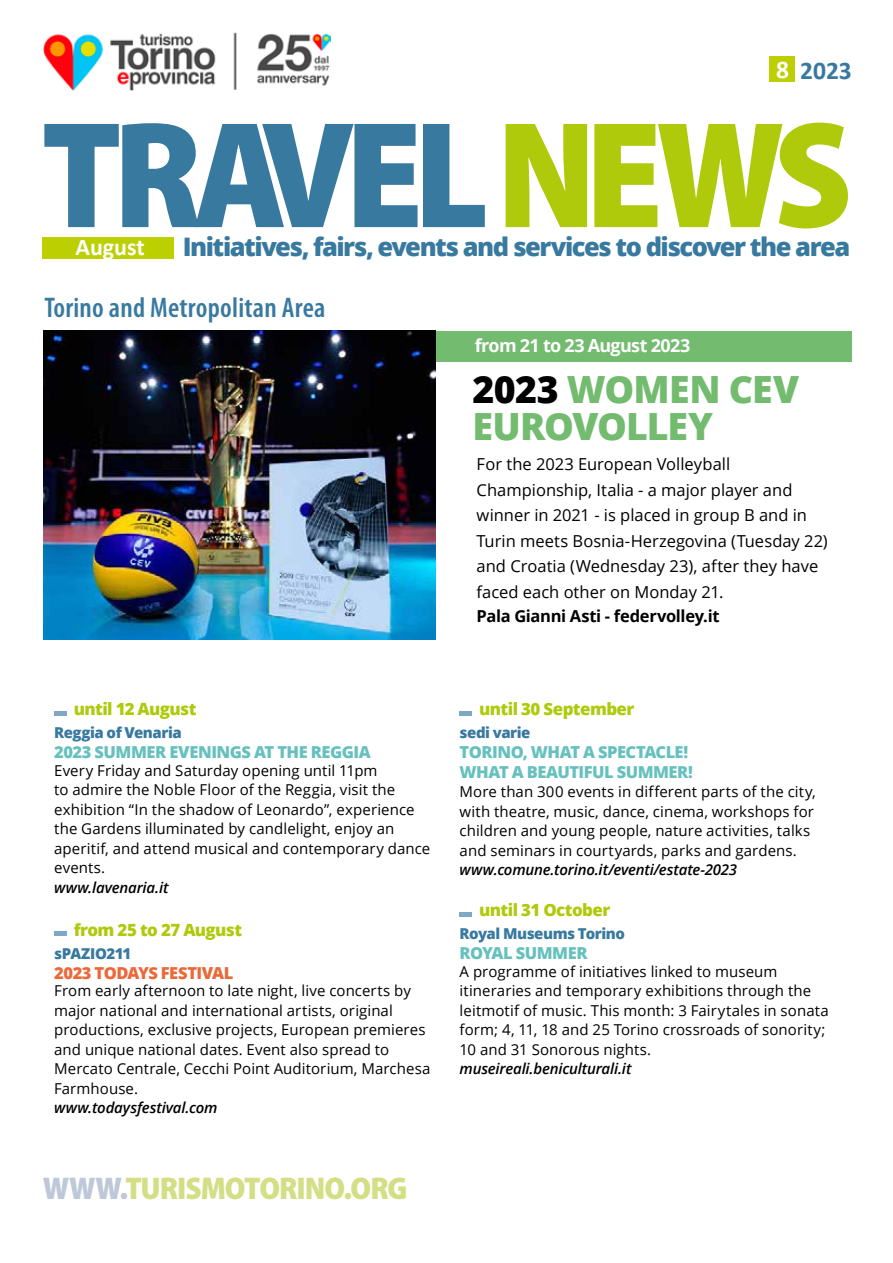
<style>
.page{position:relative;width:893px;height:1263px;background:#fff}
.page>*{position:absolute;margin:0;border:0;box-sizing:border-box;transform-origin:0 0}
.t1{font:800 37.5px/37.5px "Open Sans";letter-spacing:-.02em;color:#72bb6f}
.t2{font:900 semi-condensed 31.5px "Myriad Pro";letter-spacing:-.03em;color:#d3df84}
.t3{font:600 condensed 28.5px "Myriad Pro";letter-spacing:.01em;color:#3879a0}
.t4{font:800 25.5px "Open Sans";letter-spacing:-.06em;color:#3879a0}
.t5{font:700 25.5px "Calibri";color:#3879a0}
.t6{font:700 24px "Calibri";color:#fff}
.t7{font:700 18px "Open Sans";letter-spacing:-.04em;color:#fff}
.t8{font:800 16.8px "Open Sans";letter-spacing:-.035em;color:#afca0b}
.t9{font:16.5px/25.5px "Open Sans";color:#000}
.t10{font:800 16.5px/19.5px "Open Sans";letter-spacing:-.03em;color:#66c1be}
.t11{font:700 16.5px "Open Sans";letter-spacing:-.02em;color:#000}
.t12{font:800 16.5px "Open Sans";letter-spacing:-.03em;color:#ec6839}
.t13{font:15px/19.5px "Open Sans";letter-spacing:.005em;color:#000}
.t14{font:italic 600 15px "Open Sans";letter-spacing:-.015em;color:#000}
.t15{font:800 15px "Open Sans";letter-spacing:-.03em;color:#3879a0}
.s1{color:#fff}
.s2{color:#000}
.s3{color:#bec8d9}
</style>
<div class="page">
<div style="left:769px;top:57px;width:26px;height:25px;background:#bccf00"></div>
<div style="left:43px;top:237px;width:131px;height:21px;background:#bccf00"></div>
<svg style="left:506px;top:123px;width:342px;height:105px"></svg>
<svg style="left:44px;top:123px;width:441px;height:104px;fill:#3879a0"></svg>
<img style="left:43px;top:32px;width:287px;height:59px">
<div style="left:435px;top:331px;width:417px;height:30px;background:#72bb6f"></div>
<hr style="left:54px;top:711px;width:13px;height:4px;background:#7fa8c5">
<div style="left:54px;top:931px;width:13px;height:5px;background:#7fa8c5"></div>
<hr style="left:460px;top:711px;width:12px;height:4px;background:#7fa8c5">
<hr style="left:460px;top:912px;width:12px;height:4px;background:#7fa8c5">
<img style="left:44px;top:331px;width:391px;height:308px">
<h3 class="t5" style="left:776px;top:52px;width:77px"><span class="s1">8</span> 2023</h3>
<h3 class="t6" style="left:75px;top:230px;width:71px">August</h3>
<h3 class="t4" style="left:183px;top:228px;width:669px">Initiatives, fairs, events and services to discover the area</h3>
<h3 class="t3" style="left:45px;top:290px;width:282px">Torino and Metropolitan Area</h3>
<p class="t7" style="left:475px;top:333px;width:217px">from 21 to 23 August 2023</p>
<h1 class="t1" style="left:472px;top:369px;width:328px"><span class="s2">2023</span> WOMEN CEV<br>EUROVOLLEY</h1>
<p class="t9" style="left:477px;top:451px;width:353px">For the 2023 European Volleyball Championship, Italia - a major player and winner in 2021 - is placed in group B and in Turin meets Bosnia-Herzegovina (Tuesday 22) and Croatia (Wednesday 23), after they have faced each other on Monday 21.</p>
<p class="t11" style="left:477px;top:604px;width:244px">Pala Gianni Asti - federvolley.it</p>
<p class="t8" style="left:74px;top:696px;width:124px">until 12 August</p>
<p class="t15" style="left:54px;top:721px;width:129px">Reggia of Venaria</p>
<p class="t10" style="left:54px;top:742px;width:318px">2023 SUMMER EVENINGS AT THE REGGIA</p>
<p class="t13" style="left:54px;top:760px;width:378px">Every Friday and Saturday opening until 11pm<br>to admire the Noble Floor of the Reggia, visit the exhibition “In the shadow of Leonardo”, experience the Gardens illuminated by candlelight, enjoy an aperitif, and attend musical and contemporary dance events.</p>
<p class="t14" style="left:54px;top:877px;width:116px">www.lavenaria.it</p>
<p class="t8" style="left:74px;top:917px;width:170px">from 25 to 27 August</p>
<p class="t15" style="left:54px;top:942px;width:79px">sPAZIO211</p>
<p class="t12" style="left:54px;top:960px;width:181px">2023 TODAYS FESTIVAL</p>
<p class="t13" style="left:54px;top:981px;width:378px">From early afternoon to late night, live concerts by major national and international artists, original productions, exclusive projects, European premieres and unique national dates. Event also spread to Mercato Centrale, Cecchi Point Auditorium, Marchesa Farmhouse.</p>
<p class="t14" style="left:54px;top:1098px;width:165px">www.todaysfestival.com</p>
<h2 class="t2" style="left:43px;top:1167px;width:366px"><span class="s3">WWW.</span>TURISMOTORINO.ORG</h2>
<p class="t8" style="left:479px;top:696px;width:157px">until 30 September</p>
<p class="t15" style="left:460px;top:721px;width:72px">sedi varie</p>
<p class="t10" style="left:460px;top:742px;width:235px">TORINO, WHAT A SPECTACLE!<br>WHAT A BEAUTIFUL SUMMER!</p>
<p class="t13" style="left:460px;top:782px;width:358px">More than 300 events in different parts of the city, with theatre, music, dance, cinema, workshops for children and young people, nature activities, talks and seminars in courtyards, parks and gardens.</p>
<p class="t14" style="left:460px;top:859px;width:279px">www.comune.torino.it/eventi/estate-2023</p>
<p class="t8" style="left:479px;top:897px;width:133px">until 31 October</p>
<p class="t15" style="left:460px;top:922px;width:167px">Royal Museums Torino</p>
<p class="t10" style="left:460px;top:943px;width:130px">ROYAL SUMMER</p>
<p class="t13" style="left:460px;top:961px;width:371px">A programme of initiatives linked to museum itineraries and temporary exhibitions through the leitmotif of music. This month: 3 Fairytales in sonata form; 4, 11, 18 and 25 Torino crossroads of sonority; 10 and 31 Sonorous nights.</p>
<p class="t14" style="left:460px;top:1059px;width:173px">museireali.beniculturali.it</p>
</div>
